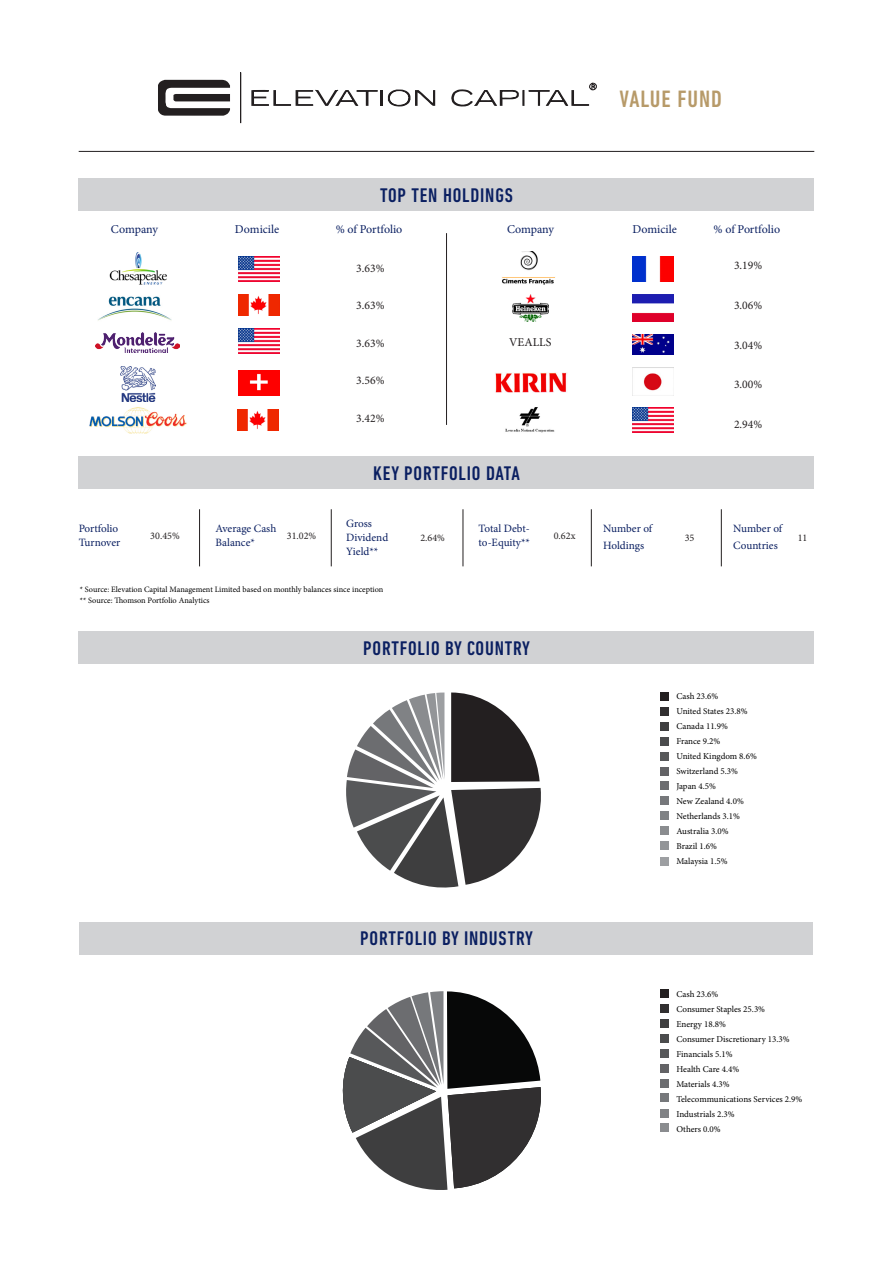
<style>
.page{position:relative;width:893px;height:1263px;background:#fff}
.page>*{position:absolute;margin:0;border:0;box-sizing:border-box;transform-origin:0 0}
.t1{font:500 condensed 24.15px "DIN Next LT Pro";letter-spacing:.04em;color:#b79a69}
.t2{font:500 condensed 20.1px "DIN Next LT Pro";letter-spacing:.04em;color:#0a1f61}
.t3{font:12px "Minion Pro";color:#0a1f61}
.t4{font:12px "Minion Pro";color:#231f20}
.t5{font:11.7px "Minion Pro";color:#231f20}
.t6{font:11.25px/14px "Minion Pro";color:#0a1f61}
.t7{font:10.2px "Minion Pro";color:#231f20}
.t8{font:9px "Minion Pro";color:#000}
.t9{font:8.25px "Minion Pro";color:#000}
</style>
<div class="page">
<div style="left:78px;top:456px;width:736px;height:33px;background:#d1d2d4"></div>
<img style="left:633px;top:294px;width:41px;height:27px">
<img style="left:238px;top:329px;width:41px;height:25px">
<svg style="left:158px;top:72px;width:439px;height:52px"></svg>
<hr style="left:79px;top:151px;width:735px;height:1px;background:#231f20">
<div style="left:79px;top:631px;width:735px;height:33px;background:#d1d2d4"></div>
<div style="left:80px;top:922px;width:733px;height:32px;background:#d1d2d4"></div>
<hr style="left:446px;top:233px;width:1px;height:192px;background:#231f20">
<img style="left:109px;top:252px;width:58px;height:33px">
<img style="left:120px;top:367px;width:35px;height:35px">
<img style="left:89px;top:407px;width:98px;height:27px">
<img style="left:98px;top:296px;width:74px;height:25px">
<img style="left:238px;top:256px;width:41px;height:25px">
<img style="left:238px;top:371px;width:41px;height:25px">
<img style="left:238px;top:294px;width:41px;height:21px">
<img style="left:633px;top:256px;width:41px;height:25px">
<img style="left:238px;top:410px;width:41px;height:21px">
<img style="left:512px;top:294px;width:36px;height:27px">
<img style="left:96px;top:333px;width:84px;height:20px">
<div style="left:79px;top:178px;width:735px;height:33px;background:#d1d2d4"></div>
<hr style="left:199px;top:509px;width:1px;height:57px;background:#231f20">
<hr style="left:331px;top:509px;width:1px;height:57px;background:#231f20">
<hr style="left:463px;top:509px;width:1px;height:57px;background:#231f20">
<hr style="left:591px;top:509px;width:1px;height:57px;background:#231f20">
<hr style="left:721px;top:509px;width:1px;height:57px;background:#231f20">
<div style="left:660px;top:990px;width:8px;height:8px;background:#231f20"></div>
<div style="left:660px;top:1019px;width:8px;height:9px;background:#3e3e3f"></div>
<div style="left:660px;top:1049px;width:8px;height:8px;background:#57585a"></div>
<div style="left:660px;top:1079px;width:8px;height:8px;background:#6c6d70"></div>
<div style="left:660px;top:1109px;width:8px;height:8px;background:#808285"></div>
<div style="left:660px;top:1004px;width:8px;height:9px;background:#312f30"></div>
<div style="left:660px;top:1034px;width:8px;height:8px;background:#4b4c4d"></div>
<div style="left:660px;top:1064px;width:8px;height:8px;background:#636366"></div>
<div style="left:660px;top:1094px;width:8px;height:8px;background:#76787b"></div>
<div style="left:660px;top:1123px;width:8px;height:9px;background:#8a8c8f"></div>
<div style="left:660px;top:692px;width:8px;height:9px;background:#231f20"></div>
<div style="left:660px;top:722px;width:8px;height:8px;background:#3e3e3f"></div>
<div style="left:660px;top:752px;width:8px;height:8px;background:#57585a"></div>
<div style="left:660px;top:782px;width:8px;height:8px;background:#6c6d70"></div>
<div style="left:660px;top:811px;width:8px;height:9px;background:#808285"></div>
<div style="left:660px;top:841px;width:8px;height:8px;background:#939598"></div>
<div style="left:660px;top:707px;width:8px;height:9px;background:#312f30"></div>
<div style="left:660px;top:737px;width:8px;height:8px;background:#4b4c4d"></div>
<div style="left:660px;top:767px;width:8px;height:8px;background:#636366"></div>
<div style="left:660px;top:797px;width:8px;height:8px;background:#76787b"></div>
<div style="left:660px;top:826px;width:8px;height:9px;background:#8a8c8f"></div>
<div style="left:660px;top:857px;width:8px;height:8px;background:#9d9fa2"></div>
<img style="left:502px;top:252px;width:53px;height:33px">
<img style="left:505px;top:407px;width:50px;height:26px">
<img style="left:495px;top:373px;width:72px;height:19px">
<img style="left:633px;top:334px;width:41px;height:21px">
<img style="left:633px;top:408px;width:41px;height:25px">
<img style="left:632px;top:368px;width:42px;height:28px">
<svg style="left:346px;top:692px;width:195px;height:196px"></svg>
<svg style="left:342px;top:991px;width:199px;height:199px"></svg>
<p class="t2" style="left:380px;top:183px;width:134px">TOP TEN HOLDINGS</p>
<p class="t1" style="left:620px;top:85px;width:104px">VALUE FUND</p>
<p class="t3" style="left:111px;top:221px;width:49px">Company</p>
<p class="t3" style="left:336px;top:221px;width:68px">% of Portfolio</p>
<p class="t3" style="left:507px;top:221px;width:49px">Company</p>
<p class="t3" style="left:714px;top:221px;width:68px">% of Portfolio</p>
<p class="t3" style="left:235px;top:221px;width:46px">Domicile</p>
<p class="t3" style="left:633px;top:221px;width:46px">Domicile</p>
<p class="t5" style="left:356px;top:260px;width:30px">3.63%</p>
<p class="t5" style="left:356px;top:298px;width:30px">3.63%</p>
<p class="t5" style="left:356px;top:335px;width:30px">3.63%</p>
<p class="t5" style="left:356px;top:373px;width:30px">3.56%</p>
<p class="t5" style="left:356px;top:410px;width:30px">3.42%</p>
<p class="t5" style="left:734px;top:257px;width:30px">3.19%</p>
<p class="t5" style="left:734px;top:297px;width:30px">3.06%</p>
<p class="t5" style="left:734px;top:337px;width:30px">3.04%</p>
<p class="t5" style="left:734px;top:377px;width:30px">3.00%</p>
<p class="t5" style="left:734px;top:417px;width:30px">2.94%</p>
<p class="t4" style="left:509px;top:334px;width:44px">VEALLS</p>
<p class="t2" style="left:373px;top:462px;width:148px">KEY PORTFOLIO DATA</p>
<p class="t6" style="left:79px;top:522px;width:43px">Portfolio<br>Turnover</p>
<p class="t6" style="left:216px;top:522px;width:62px">Average Cash<br>Balance*</p>
<p class="t6" style="left:346px;top:517px;width:44px">Gross<br>Dividend<br>Yield**</p>
<p class="t6" style="left:479px;top:522px;width:53px">Total Debt&shy;to-Equity**</p>
<p class="t6" style="left:603px;top:520px;width:51px;line-height:16.8px">Number of<br>Holdings</p>
<p class="t6" style="left:733px;top:520px;width:51px;line-height:16.8px">Number of<br>Countries</p>
<p class="t7" style="left:150px;top:529px;width:31px">30.45%</p>
<p class="t7" style="left:287px;top:529px;width:31px">31.02%</p>
<p class="t7" style="left:420px;top:531px;width:26px">2.64%</p>
<p class="t7" style="left:554px;top:529px;width:23px">0.62x</p>
<p class="t7" style="left:685px;top:531px;width:11px">35</p>
<p class="t7" style="left:798px;top:531px;width:11px">11</p>
<p class="t9" style="left:80px;top:584px;width:305px">* Source: Elevation Capital Management Limited based on monthly balances since inception</p>
<p class="t9" style="left:80px;top:595px;width:131px">** Source: Thomson Portfolio Analytics</p>
<p class="t2" style="left:363px;top:637px;width:168px">PORTFOLIO BY COUNTRY</p>
<p class="t2" style="left:360px;top:927px;width:174px">PORTFOLIO BY INDUSTRY</p>
<p class="t8" style="left:676px;top:690px;width:43px">Cash 23.6%</p>
<p class="t8" style="left:676px;top:705px;width:73px">United States 23.8%</p>
<p class="t8" style="left:676px;top:720px;width:53px">Canada 11.9%</p>
<p class="t8" style="left:676px;top:735px;width:45px">France 9.2%</p>
<p class="t8" style="left:676px;top:750px;width:82px">United Kingdom 8.6%</p>
<p class="t8" style="left:676px;top:765px;width:63px">Switzerland 5.3%</p>
<p class="t8" style="left:676px;top:780px;width:41px">Japan 4.5%</p>
<p class="t8" style="left:676px;top:795px;width:69px">New Zealand 4.0%</p>
<p class="t8" style="left:676px;top:810px;width:65px">Netherlands 3.1%</p>
<p class="t8" style="left:676px;top:825px;width:54px">Australia 3.0%</p>
<p class="t8" style="left:676px;top:840px;width:42px">Brazil 1.6%</p>
<p class="t8" style="left:676px;top:855px;width:53px">Malaysia 1.5%</p>
<p class="t8" style="left:676px;top:987px;width:43px">Cash 23.6%</p>
<p class="t8" style="left:676px;top:1002px;width:90px">Consumer Staples 25.3%</p>
<p class="t8" style="left:676px;top:1017px;width:51px">Energy 18.8%</p>
<p class="t8" style="left:676px;top:1032px;width:115px">Consumer Discretionary 13.3%</p>
<p class="t8" style="left:676px;top:1047px;width:58px">Financials 5.1%</p>
<p class="t8" style="left:676px;top:1062px;width:64px">Health Care 4.4%</p>
<p class="t8" style="left:676px;top:1077px;width:55px">Materials 4.3%</p>
<p class="t8" style="left:676px;top:1092px;width:127px">Telecommunications Services 2.9%</p>
<p class="t8" style="left:676px;top:1107px;width:60px">Industrials 2.3%</p>
<p class="t8" style="left:676px;top:1122px;width:46px">Others 0.0%</p>
</div>
